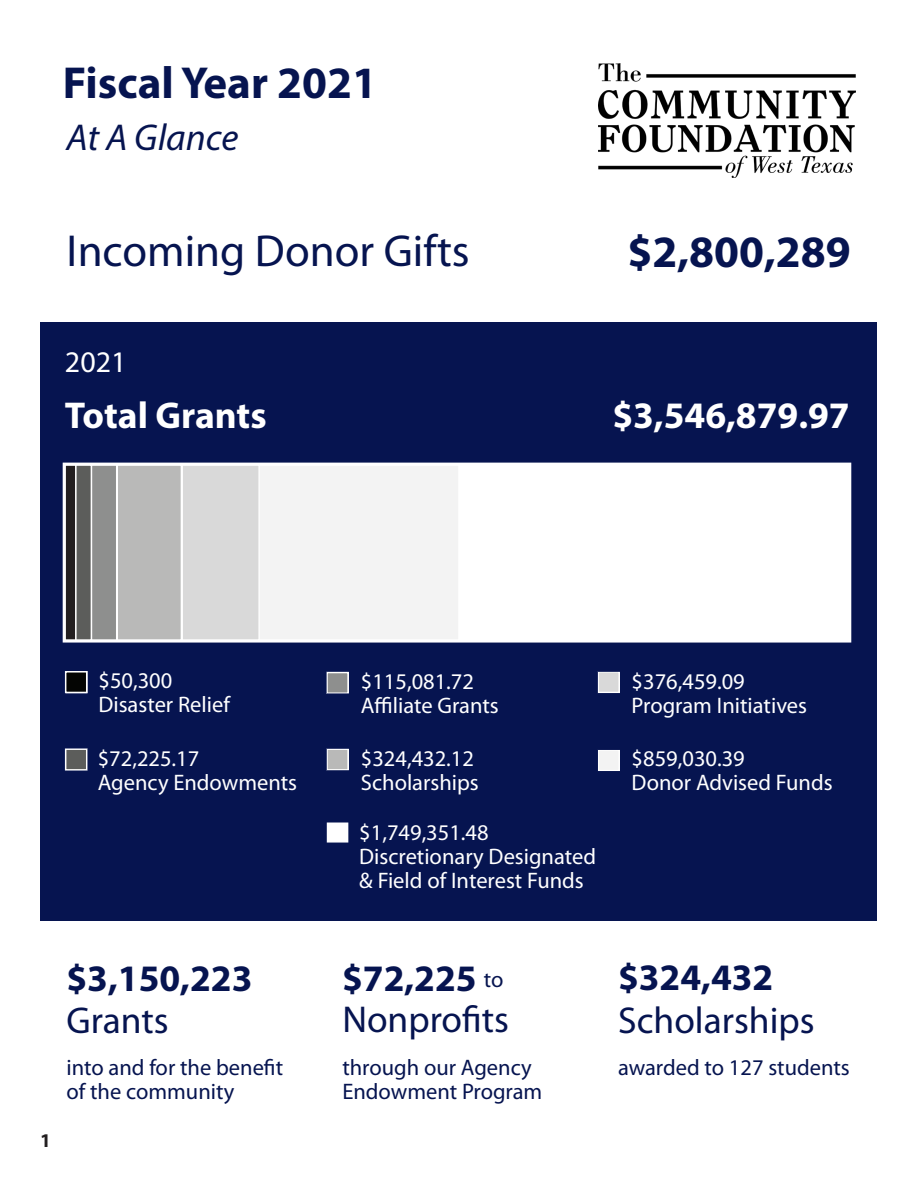
<style>
.page{position:relative;width:918px;height:1188px;background:#fff}
.page>*{position:absolute;margin:0;border:0;box-sizing:border-box;transform-origin:0 0}
.t1{font:700 45px "Myriad Pro";color:#061450}
.t2{font:45px "Myriad Pro";color:#061450}
.t3{font:37.5px "Myriad Pro";color:#061450}
.t4{font:700 37.5px "Myriad Pro";color:#061450}
.t5{font:700 37.5px "Myriad Pro";color:#fff}
.t6{font:italic 37.5px "Myriad Pro";color:#061450}
.t7{font:30px "Myriad Pro";color:#fff}
.t8{font:22.5px/24px "Myriad Pro";color:#fff}
.t9{font:22.5px/24px "Myriad Pro";color:#061450}
.t10{font:700 19.5px "Myriad Pro";color:#231f20}
</style>
<div class="page">
<div style="left:40px;top:322px;width:838px;height:599px;background:#061450"></div>
<div style="left:258px;top:464px;width:202px;height:177px;background:#f3f3f3"></div>
<div style="left:458px;top:464px;width:393px;height:177px;background:#fff"></div>
<div style="left:181px;top:464px;width:79px;height:177px;background:#d9d9d9;border:2px solid #fff"></div>
<div style="left:117px;top:464px;width:65px;height:177px;background:#b9b9b8;border:2px solid #fff"></div>
<div style="left:91px;top:464px;width:26px;height:177px;background:#8e8f8e;border:2px solid #fff"></div>
<div style="left:75px;top:464px;width:17px;height:177px;background:#5c5d5b;border:2px solid #fff"></div>
<div style="left:65px;top:465px;width:11px;height:175px;background:#231f20"></div>
<div style="left:64px;top:464px;width:13px;height:177px;border:2px solid #fff"></div>
<div style="left:65px;top:671px;width:22px;height:22px;background:#040503;border:2px solid #fff"></div>
<div style="left:327px;top:823px;width:21px;height:20px;background:#fff"></div>
<img style="left:599px;top:63px;width:256px;height:115px">
<div style="left:63px;top:463px;width:788px;height:180px;border:3px solid #fff"></div>
<div style="left:65px;top:748px;width:22px;height:23px;background:#5c5d5b;border:2px solid #fff"></div>
<div style="left:326px;top:672px;width:23px;height:22px;background:#8e8f8e;border:2px solid #fff"></div>
<div style="left:326px;top:748px;width:23px;height:23px;background:#b9b9b8;border:2px solid #fff"></div>
<div style="left:597px;top:671px;width:23px;height:22px;background:#d9d9d9;border:2px solid #fff"></div>
<div style="left:597px;top:749px;width:23px;height:22px;background:#f3f3f3;border:2px solid #fff"></div>
<p class="t1" style="left:63px;top:53px;width:316px">Fiscal Year 2021</p>
<p class="t6" style="left:66px;top:114px;width:173px">At A Glance</p>
<p class="t2" style="left:66px;top:223px;width:405px">Incoming Donor Gifts</p>
<p class="t1" style="left:628px;top:222px;width:225px">$2,800,289</p>
<p class="t7" style="left:65px;top:343px;width:63px">2021</p>
<p class="t5" style="left:65px;top:391px;width:203px">Total Grants</p>
<p class="t5" style="left:612px;top:391px;width:239px">$3,546,879.97</p>
<p class="t8" style="left:98px;top:668px;width:75px">$50,300</p>
<p class="t8" style="left:98px;top:692px;width:133px">Disaster Relief</p>
<p class="t8" style="left:98px;top:746px;width:103px">$72,225.17</p>
<p class="t8" style="left:98px;top:770px;width:201px">Agency Endowments</p>
<p class="t8" style="left:361px;top:669px;width:115px">$115,081.72</p>
<p class="t8" style="left:361px;top:693px;width:140px">Affiliate Grants</p>
<p class="t8" style="left:361px;top:746px;width:115px">$324,432.12</p>
<p class="t8" style="left:361px;top:770px;width:120px">Scholarships</p>
<p class="t8" style="left:359px;top:820px;width:131px">$1,749,351.48</p>
<p class="t8" style="left:359px;top:844px;width:238px">Discretionary Designated &amp; Field of Interest Funds</p>
<p class="t8" style="left:632px;top:669px;width:115px">$376,459.09</p>
<p class="t8" style="left:632px;top:693px;width:177px">Program Initiatives</p>
<p class="t8" style="left:632px;top:746px;width:115px">$859,030.39</p>
<p class="t8" style="left:632px;top:770px;width:202px">Donor Advised Funds</p>
<p class="t10" style="left:40px;top:1127px;width:12px">1</p>
<p class="t4" style="left:66px;top:954px;width:188px">$3,150,223</p>
<p class="t3" style="left:66px;top:997px;width:104px">Grants</p>
<p class="t4" style="left:342px;top:954px;width:136px">$72,225</p>
<p class="t4" style="left:618px;top:953px;width:157px">$324,432</p>
<p class="t3" style="left:342px;top:997px;width:168px">Nonprofits</p>
<p class="t3" style="left:618px;top:997px;width:198px">Scholarships</p>
<p class="t9" style="left:484px;top:967px;width:21px">to</p>
<p class="t9" style="left:66px;top:1055px;width:218px">into and for the benefit of the community</p>
<p class="t9" style="left:342px;top:1055px;width:191px">through our Agency</p>
<p class="t9" style="left:342px;top:1079px;width:202px">Endowment Program</p>
<p class="t9" style="left:618px;top:1055px;width:233px">awarded to 127 students</p>
</div>
